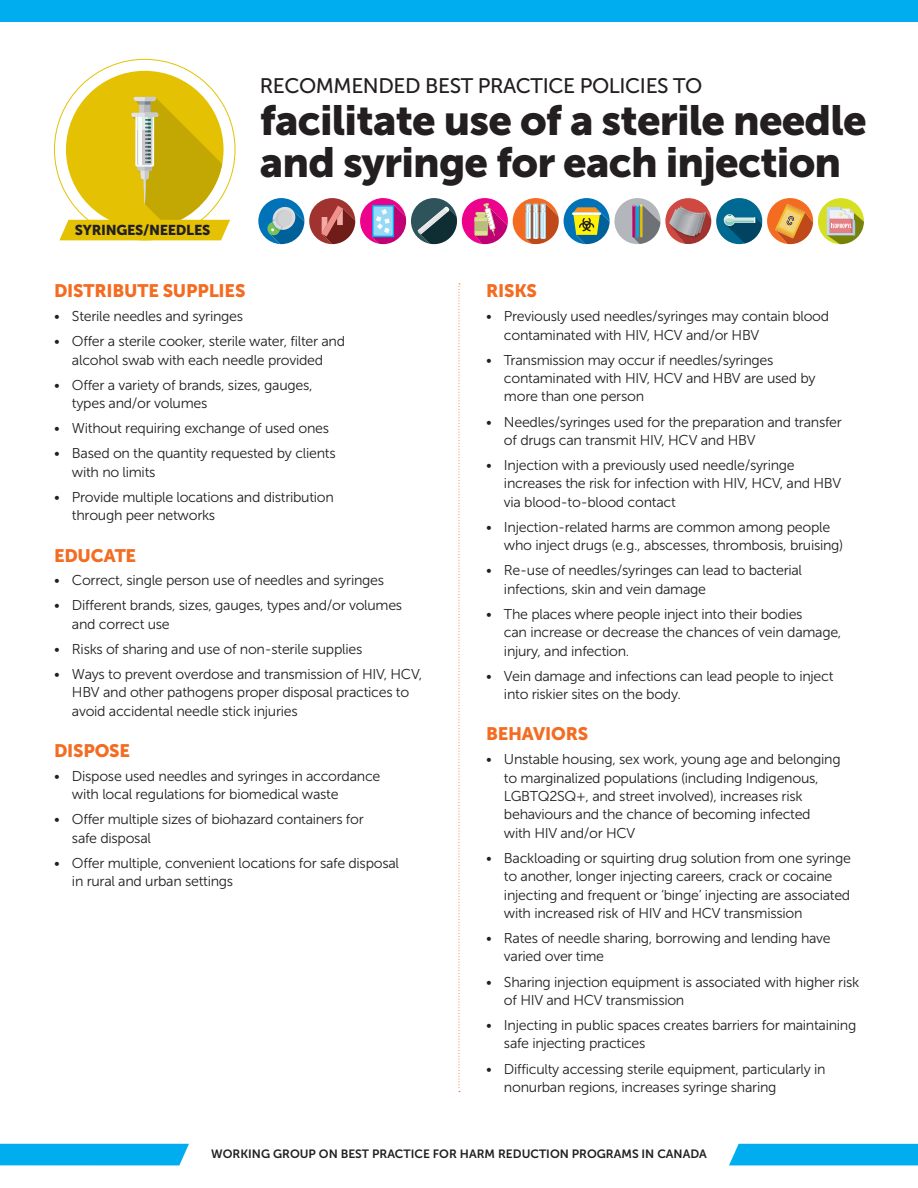
<style>
.page{position:relative;width:918px;height:1188px;background:#fff}
.page>*{position:absolute;margin:0;border:0;box-sizing:border-box;transform-origin:0 0}
.t1{font:42px/42px "Museo Sans 900";letter-spacing:-.02em;color:#231f20}
.t2{font:21px "Museo Sans 500";letter-spacing:-.02em;color:#231f20}
.t3{font:18px "Museo Sans 900";letter-spacing:-.01em;color:#f36c22}
.t4{font:14.25px/18.3px "Museo Sans 300";letter-spacing:-.02em;color:#231f20}
.t5{font:14.25px "Museo Sans 900";letter-spacing:-.02em;color:#231f20}
.t6{font:12px "Museo Sans 700";color:#231f20}
</style>
<div class="page">
<div style="left:0;top:1144px;width:189px;height:21px;background:#00aeef"></div>
<div style="left:729px;top:1144px;width:189px;height:21px;background:#00aeef"></div>
<svg style="left:459px;top:283px;width:1px;height:809px"></svg>
<div style="left:0;top:0;width:918px;height:22px;background:#00aeef"></div>
<div style="left:716px;top:198px;width:46px;height:46px;background:#006991;border-radius:23px"></div>
<div style="left:258px;top:198px;width:46px;height:46px;background:#0073b8;border-radius:23px"></div>
<div style="left:564px;top:198px;width:46px;height:46px;background:#0073b8;border-radius:23px"></div>
<hr style="left:572px;top:212px;width:29px;height:3px;background:#fff">
<svg style="left:573px;top:198px;width:138px;height:46px"></svg>
<svg style="left:724px;top:198px;width:89px;height:46px"></svg>
<div style="left:66px;top:71px;width:158px;height:157px;background:#e4c203;border-radius:79px"></div>
<svg style="left:59px;top:97px;width:171px;height:143px"></svg>
<svg style="left:267px;top:198px;width:292px;height:46px"></svg>
<div style="left:818px;top:198px;width:46px;height:46px;background:#d6df21;border-radius:23px"></div>
<svg style="left:827px;top:207px;width:37px;height:37px"></svg>
<p class="t5" style="left:75px;top:222px;width:137px">SYRINGES/NEEDLES</p>
<h2 class="t2" style="left:260px;top:74px;width:444px">RECOMMENDED BEST PRACTICE POLICIES TO</h2>
<h1 class="t1" style="left:260px;top:99px;width:609px">facilitate use of a sterile needle and syringe for each injection</h1>
<p class="t3" style="left:54px;top:281px;width:193px">DISTRIBUTE SUPPLIES</p>
<p class="t4" style="left:54px;top:307px;width:191px">• Sterile needles and syringes</p>
<p class="t4" style="left:54px;top:332px;width:293px;text-align:center">• Offer a sterile cooker, sterile water, filter and alcohol swab with each needle provided</p>
<p class="t4" style="left:72px;top:376px;width:242px;text-indent:-18px">• Offer a variety of brands, sizes, gauges, types and/or volumes</p>
<p class="t4" style="left:54px;top:419px;width:277px">• Without requiring exchange of used ones</p>
<p class="t4" style="left:72px;top:445px;width:265px;text-indent:-18px">• Based on the quantity requested by clients with no limits</p>
<p class="t4" style="left:72px;top:488px;width:263px;text-indent:-18px">• Provide multiple locations and distribution through peer networks</p>
<p class="t3" style="left:54px;top:545px;width:84px">EDUCATE</p>
<p class="t4" style="left:54px;top:571px;width:332px">• Correct, single person use of needles and syringes</p>
<p class="t4" style="left:72px;top:597px;width:332px;text-indent:-18px">• Different brands, sizes, gauges, types and/or volumes and correct use</p>
<p class="t4" style="left:54px;top:640px;width:310px">• Risks of sharing and use of non-sterile supplies</p>
<p class="t4" style="left:72px;top:665px;width:352px;text-indent:-18px">• Ways to prevent overdose and transmission of HIV, HCV,<br>HBV and other pathogens proper disposal practices to avoid accidental needle stick injuries</p>
<p class="t3" style="left:54px;top:741px;width:78px">DISPOSE</p>
<p class="t4" style="left:72px;top:767px;width:310px;text-indent:-18px">• Dispose used needles and syringes in accordance with local regulations for biomedical waste</p>
<p class="t4" style="left:72px;top:810px;width:293px;text-indent:-18px">• Offer multiple sizes of biohazard containers for safe disposal</p>
<p class="t4" style="left:72px;top:854px;width:329px;text-indent:-18px">• Offer multiple, convenient locations for safe disposal in rural and urban settings</p>
<p class="t3" style="left:486px;top:281px;width:53px">RISKS</p>
<p class="t4" style="left:504px;top:307px;width:327px;text-indent:-18px">• Previously used needles/syringes may contain blood contaminated with HIV, HCV and/or HBV</p>
<p class="t4" style="left:504px;top:351px;width:313px;text-indent:-18px">• Transmission may occur if needles/syringes contaminated with HIV, HCV and HBV are used by more than one person</p>
<p class="t4" style="left:504px;top:413px;width:339px;text-indent:-18px">• Needles/syringes used for the preparation and transfer of drugs can transmit HIV, HCV and HBV</p>
<p class="t4" style="left:504px;top:456px;width:339px;text-indent:-18px">• Injection with a previously used needle/syringe increases the risk for infection with HIV, HCV, and HBV via blood-to-blood contact</p>
<p class="t4" style="left:504px;top:518px;width:341px;text-indent:-18px">• Injection-related harms are common among people who inject drugs (e.g., abscesses, thrombosis, bruising)</p>
<p class="t4" style="left:504px;top:561px;width:300px;text-indent:-18px">• Re-use of needles/syringes can lead to bacterial infections, skin and vein damage</p>
<p class="t4" style="left:504px;top:605px;width:339px;text-indent:-18px">• The places where people inject into their bodies<br>can increase or decrease the chances of vein damage, injury, and infection.</p>
<p class="t4" style="left:504px;top:667px;width:331px;text-indent:-18px">• Vein damage and infections can lead people to inject into riskier sites on the body.</p>
<p class="t3" style="left:486px;top:724px;width:104px">BEHAVIORS</p>
<p class="t4" style="left:504px;top:750px;width:338px;text-indent:-18px">• Unstable housing, sex work, young age and belonging to marginalized populations (including Indigenous, LGBTQ2SQ+, and street involved), increases risk behaviours and the chance of becoming infected with HIV and/or HCV</p>
<p class="t4" style="left:504px;top:849px;width:348px;text-indent:-18px">• Backloading or squirting drug solution from one syringe to another, longer injecting careers, crack or cocaine injecting and frequent or ‘binge’ injecting are associated with increased risk of HIV and HCV transmission</p>
<p class="t4" style="left:504px;top:929px;width:328px;text-indent:-18px">• Rates of needle sharing, borrowing and lending have varied over time</p>
<p class="t4" style="left:504px;top:973px;width:357px;text-indent:-18px">• Sharing injection equipment is associated with higher risk of HIV and HCV transmission</p>
<p class="t4" style="left:504px;top:1016px;width:354px;text-indent:-18px">• Injecting in public spaces creates barriers for maintaining safe injecting practices</p>
<p class="t4" style="left:504px;top:1060px;width:323px;text-indent:-18px">• Difficulty accessing sterile equipment, particularly in nonurban regions, increases syringe sharing</p>
<p class="t6" style="left:211px;top:1148px;width:497px">WORKING GROUP ON BEST PRACTICE FOR HARM REDUCTION PROGRAMS IN CANADA</p>
</div>
